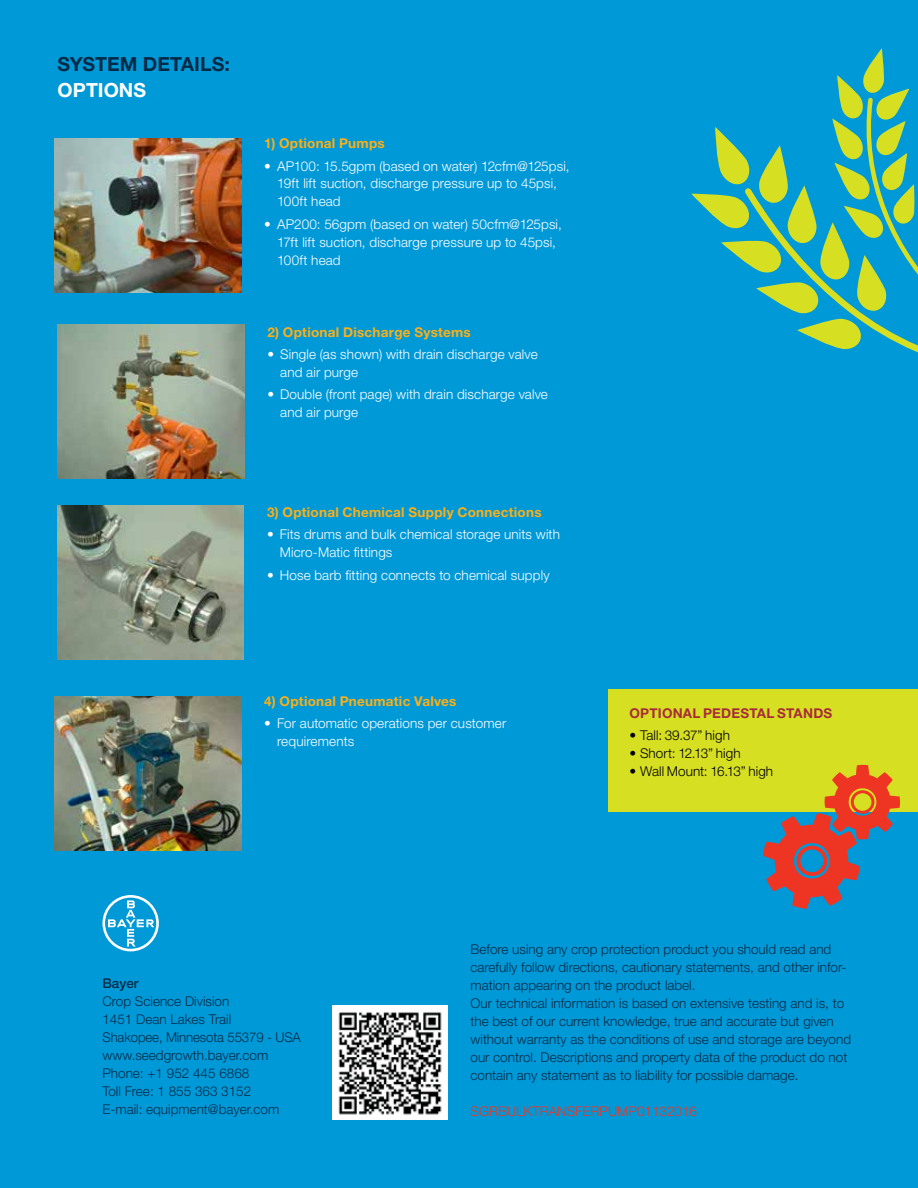
<style>
.page{position:relative;width:918px;height:1188px;background:#0099d8}
.page>*{position:absolute;margin:0;border:0;box-sizing:border-box;transform-origin:0 0}
.t1{font:700 19.5px "Helvetica Neue LT Std";letter-spacing:.005em;color:#002b47}
.t2{font:700 19.5px "Helvetica Neue LT Std";color:#fff}
.t3{font:300 13.5px/18px "Helvetica Neue LT Std";color:#002b47}
.t4{font:300 13.5px/18px "Helvetica Neue LT Std";letter-spacing:.01em;color:#fff}
.t5{font:700 13.5px "Helvetica Neue LT Std";letter-spacing:.02em;color:#fcaf17}
.t6{font:300 13.5px "Helvetica Neue LT Std";letter-spacing:.005em;color:#000}
.t7{font:300 13.5px "Helvetica Neue LT Std";color:#ee3524}
.t8{font:700 13.5px "Helvetica Neue LT Std";letter-spacing:.015em;color:#a72c39}
.t9{font:500 13.5px "Helvetica Neue LT Std";color:#002b47}
</style>
<div class="page">
<div style="left:608px;top:689px;width:310px;height:123px;background:#d7df23"></div>
<svg style="left:691px;top:48px;width:227px;height:305px"></svg>
<svg style="left:763px;top:765px;width:137px;height:144px"></svg>
<img style="left:55px;top:139px;width:187px;height:153px">
<img style="left:58px;top:325px;width:186px;height:153px">
<img style="left:57px;top:506px;width:187px;height:154px">
<img style="left:55px;top:697px;width:187px;height:153px">
<img style="left:333px;top:1005px;width:114px;height:115px">
<svg style="left:102px;top:895px;width:57px;height:56px"></svg>
<h1 class="t1" style="left:58px;top:52px;width:174px">SYSTEM DETAILS:</h1>
<h1 class="t2" style="left:58px;top:78px;width:90px">OPTIONS</h1>
<p class="t5" style="left:264px;top:135px;width:122px">1) Optional Pumps</p>
<p class="t4" style="left:277px;top:156px;width:294px;text-indent:-13px">• AP100: 15.5gpm (based on water) 12cfm@125psi,<br>19ft lift suction, discharge pressure up to 45psi,<br>100ft head</p>
<p class="t4" style="left:277px;top:215px;width:286px;text-indent:-13px">• AP200: 56gpm (based on water) 50cfm@125psi,<br>17ft lift suction, discharge pressure up to 45psi,<br>100ft head</p>
<p class="t5" style="left:267px;top:324px;width:205px">2) Optional Discharge Systems</p>
<p class="t4" style="left:280px;top:345px;width:259px;text-indent:-13px">• Single (as shown) with drain discharge valve and air purge</p>
<p class="t4" style="left:280px;top:385px;width:269px;text-indent:-13px">• Double (front page) with drain discharge valve and air purge</p>
<p class="t5" style="left:267px;top:504px;width:276px">3) Optional Chemical Supply Connections</p>
<p class="t4" style="left:280px;top:525px;width:282px;text-indent:-13px">• Fits drums and bulk chemical storage units with<br>Micro-Matic fittings</p>
<p class="t4" style="left:267px;top:566px;width:284px">• Hose barb fitting connects to chemical supply</p>
<p class="t5" style="left:264px;top:693px;width:194px">4) Optional Pneumatic Valves</p>
<p class="t4" style="left:277px;top:714px;width:231px;text-indent:-13px">• For automatic operations per customer requirements</p>
<p class="t8" style="left:629px;top:704px;width:204px">OPTIONAL PEDESTAL STANDS</p>
<p class="t6" style="left:629px;top:727px;width:102px">• Tall: 39.37” high</p>
<p class="t6" style="left:629px;top:745px;width:113px">• Short: 12.13” high</p>
<p class="t6" style="left:629px;top:763px;width:145px">• Wall Mount: 16.13” high</p>
<p class="t9" style="left:102px;top:975px;width:38px">Bayer</p>
<p class="t3" style="left:102px;top:992px;width:200px">Crop Science Division<br>1451 Dean Lakes Trail<br>Shakopee, Minnesota 55379 - USA www.seedgrowth.bayer.com<br>Phone: +1 952 445 6868<br>Toll Free: 1 855 363 3152<br>E-mail: equipment@bayer.com</p>
<p class="t3" style="left:471px;top:940px;width:382px">Before using any crop protection product you should read and carefully follow directions, cautionary statements, and other infor&shy;mation appearing on the product label.<br>Our technical information is based on extensive testing and is, to the best of our current knowledge, true and accurate but given without warranty as the conditions of use and storage are beyond our control. Descriptions and property data of the product do not contain any statement as to liability for possible damage.</p>
<p class="t7" style="left:471px;top:1103px;width:228px">SGRBULKTRANSFERPUMP01132016</p>
</div>
